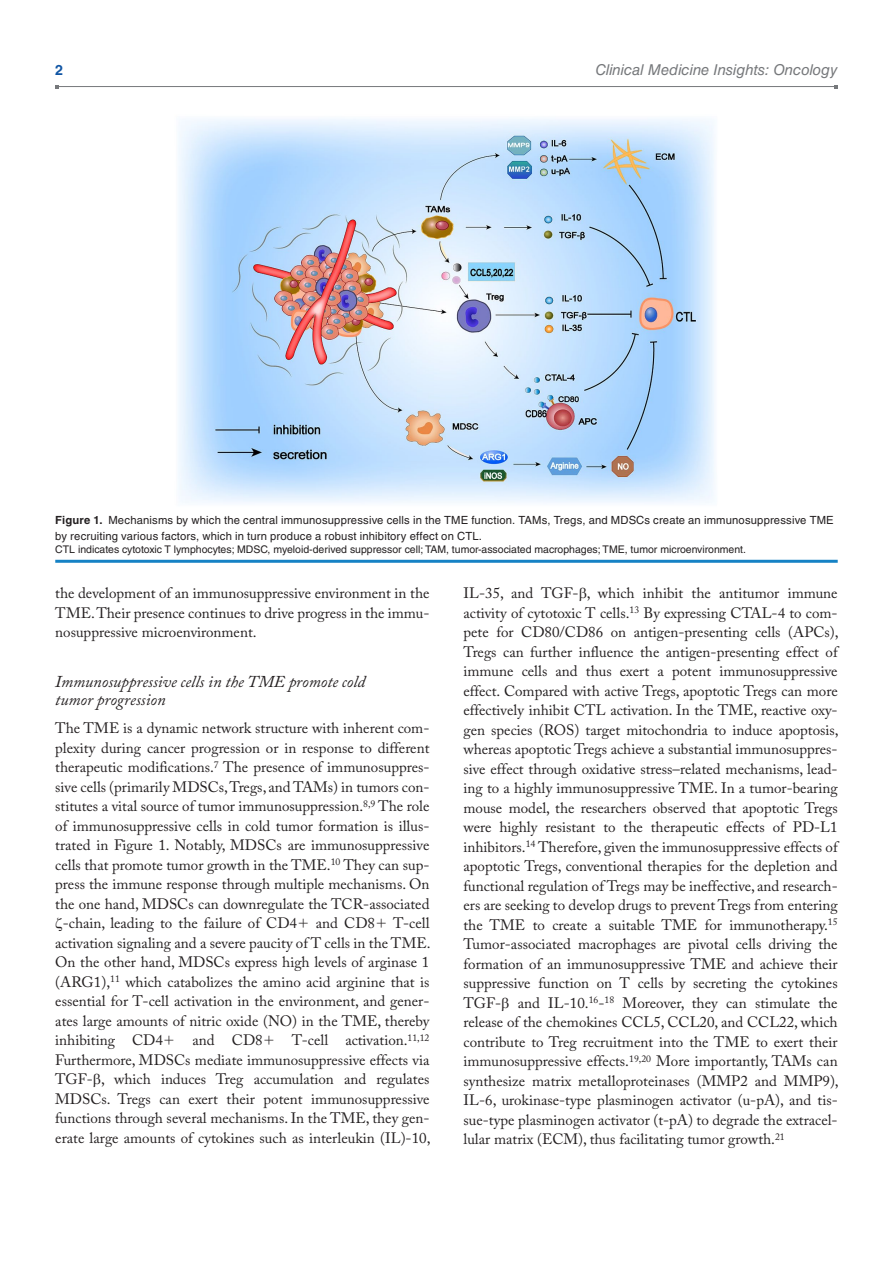
<style>
.page{position:relative;width:893px;height:1263px;background:#fff}
.page>*{position:absolute;margin:0;border:0;box-sizing:border-box;transform-origin:0 0}
.t1{font:italic 16.5px/18px "Adobe Caslon Pro";color:#231f20}
.t2{font:15px/19.5px "Adobe Caslon Pro";color:#231f20;text-align:justify}
.t3{font:italic 15px "Helvetica LT Std";letter-spacing:-.005em;color:#76787b}
.t4{font:700 14.25px "Helvetica LT Std";color:#1055a4}
.t5{font:11.25px/16.5px "Helvetica LT Std";letter-spacing:.015em;color:#231f20}
.t6{font:10.5px "Helvetica LT Std";color:#231f20}
.s1{font-weight:700}
</style>
<div class="page">
<hr style="left:57px;top:86px;width:779px;height:1px;background:#76787b">
<hr style="left:55px;top:560px;width:783px;height:3px;background:#1582c5">
<img style="left:178px;top:119px;width:536px;height:384px">
<p class="t4" style="left:55px;top:61px;width:9px">2</p>
<p class="t3" style="left:595px;top:61px;width:244px">Clinical Medicine Insights: Oncology</p>
<p class="t5" style="left:55px;top:511px;width:780px"><span class="s1">Figure 1.</span> Mechanisms by which the central immunosuppressive cells in the TME function. TAMs, Tregs, and MDSCs create an immunosuppressive TME by recruiting various factors, which in turn produce a robust inhibitory effect on CTL.</p>
<p class="t6" style="left:55px;top:543px;width:692px">CTL indicates cytotoxic T lymphocytes; MDSC, myeloid-derived suppressor cell; TAM, tumor-associated macrophages; TME, tumor microenvironment.</p>
<p class="t2" style="left:55px;top:583px;width:376px">the development of an immunosuppressive environment in the TME. Their presence continues to drive progress in the immu&shy;nosuppressive microenvironment.</p>
<p class="t1" style="left:55px;top:672px;width:312px">Immunosuppressive cells in the TME promote cold tumor progression</p>
<p class="t2" style="left:55px;top:718px;width:376px">The TME is a dynamic network structure with inherent com-</p>
<p class="t2" style="left:55px;top:738px;width:376px">plexity during cancer progression or in response to different</p>
<p class="t2" style="left:55px;top:757px;width:376px">therapeutic modifications.<sup>7</sup> The presence of immunosuppres-</p>
<p class="t2" style="left:55px;top:777px;width:376px">sive cells (primarily MDSCs, Tregs, and TAMs) in tumors con-</p>
<p class="t2" style="left:55px;top:796px;width:376px">stitutes a vital source of tumor immunosuppression.<sup>8,9</sup> The role</p>
<p class="t2" style="left:55px;top:816px;width:376px">of immunosuppressive cells in cold tumor formation is illus-</p>
<p class="t2" style="left:55px;top:835px;width:376px">trated in Figure 1. Notably, MDSCs are immunosuppressive</p>
<p class="t2" style="left:55px;top:855px;width:376px">cells that promote tumor growth in the TME.<sup>10</sup> They can sup-</p>
<p class="t2" style="left:55px;top:874px;width:376px">press the immune response through multiple mechanisms. On</p>
<p class="t2" style="left:55px;top:894px;width:376px">the one hand, MDSCs can downregulate the TCR-associated</p>
<p class="t2" style="left:63px;top:913px;width:368px">-chain, leading to the failure of CD4 and CD8 T-cell</p>
<p class="t2" style="left:55px;top:933px;width:377px">activation signaling and a severe paucity of T cells in the TME.</p>
<p class="t2" style="left:55px;top:952px;width:376px">On the other hand, MDSCs express high levels of arginase 1</p>
<p class="t2" style="left:55px;top:972px;width:376px">(ARG1),<sup>11</sup> which catabolizes the amino acid arginine that is</p>
<p class="t2" style="left:55px;top:991px;width:376px">essential for T-cell activation in the environment, and gener-</p>
<p class="t2" style="left:55px;top:1011px;width:376px">ates large amounts of nitric oxide (NO) in the TME, thereby</p>
<p class="t2" style="left:55px;top:1030px;width:109px">inhibiting CD4</p>
<p class="t2" style="left:193px;top:1030px;width:72px">and CD8</p>
<p class="t2" style="left:55px;top:1030px;width:377px;text-indent:236px">T-cell activation.<sup>11,12<br></sup>Furthermore, MDSCs mediate immunosuppressive effects via TGF- , which induces Treg accumulation and regulates MDSCs. Tregs can exert their potent immunosuppressive functions through several mechanisms. In the TME, they gen&shy;erate large amounts of cytokines such as interleukin (IL)-10,</p>
<p class="t2" style="left:463px;top:583px;width:377px">IL-35, and TGF- , which inhibit the antitumor immune activity of cytotoxic T cells.<sup>13</sup> By expressing CTAL-4 to com&shy;pete for CD80/CD86 on antigen-presenting cells (APCs), Tregs can further influence the antigen-presenting effect of immune cells and thus exert a potent immunosuppressive effect. Compared with active Tregs, apoptotic Tregs can more effectively inhibit CTL activation. In the TME, reactive oxy&shy;gen species (ROS) target mitochondria to induce apoptosis, whereas apoptotic Tregs achieve a substantial immunosuppres&shy;sive effect through oxidative stress–related mechanisms, lead&shy;ing to a highly immunosuppressive TME. In a tumor-bearing mouse model, the researchers observed that apoptotic Tregs were highly resistant to the therapeutic effects of PD-L1 inhibitors.<sup>14</sup> Therefore, given the immunosuppressive effects of apoptotic Tregs, conventional therapies for the depletion and functional regulation of Tregs may be ineffective, and research&shy;ers are seeking to develop drugs to prevent Tregs from entering the TME to create a suitable TME for immunotherapy.<sup>15<br></sup>Tumor-associated macrophages are pivotal cells driving the formation of an immunosuppressive TME and achieve their suppressive function on T cells by secreting the cytokines TGF- and IL-10.<sup>16</sup>-<sup>18</sup> Moreover, they can stimulate the release of the chemokines CCL5, CCL20, and CCL22, which contribute to Treg recruitment into the TME to exert their immunosuppressive effects.<sup>19,20</sup> More importantly, TAMs can synthesize matrix metalloproteinases (MMP2 and MMP9), IL-6, urokinase-type plasminogen activator (u-pA), and tis&shy;sue-type plasminogen activator (t-pA) to degrade the extracel&shy;lular matrix (ECM), thus facilitating tumor growth.<sup>21</sup></p>
</div>
